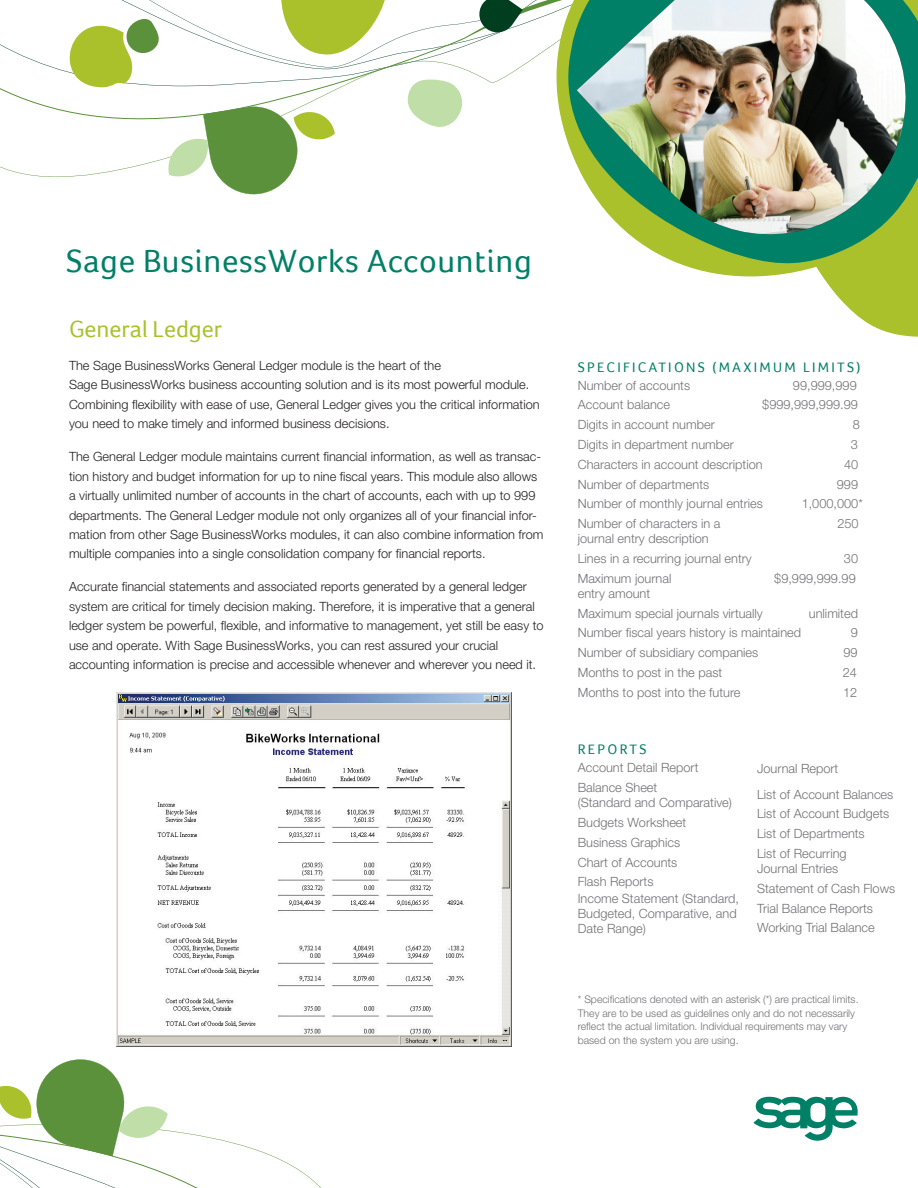
<style>
.page{position:relative;width:918px;height:1188px;background:#fff}
.page>*{position:absolute;margin:0;border:0;box-sizing:border-box;transform-origin:0 0}
.t1{font:33px "Foco";letter-spacing:.02em;color:#008066}
.t2{font:24px "Foco";color:#aac12c}
.t3{font:14.25px "Foco";letter-spacing:.16em;color:#008066}
.t4{font:300 12.75px/19.5px "Helvetica Neue";color:#231f20}
.t5{font:300 12.75px/19.8px "Helvetica Neue";color:#717074}
.t6{font:300 10.5px/13.5px "Helvetica Neue";color:#717074}
</style>
<div class="page">
<svg style="left:0;top:0;width:528px;height:177px"></svg>
<svg style="left:47px;top:1px;width:115px;height:87px"></svg>
<svg style="left:477px;top:0;width:46px;height:35px"></svg>
<svg style="left:167px;top:103px;width:168px;height:92px"></svg>
<svg style="left:0;top:1059px;width:321px;height:129px"></svg>
<svg style="left:753px;top:1097px;width:105px;height:44px"></svg>
<svg style="left:528px;top:0;width:390px;height:337px"></svg>
<svg style="left:563px;top:0;width:355px;height:267px"></svg>
<svg style="left:577px;top:0;width:341px;height:249px;background:#55a464"></svg>
<img style="left:577px;top:0;width:330px;height:236px">
<img style="left:117px;top:692px;width:395px;height:354px">
<h1 class="t1" style="left:66px;top:241px;width:467px">Sage BusinessWorks Accounting</h1>
<h2 class="t2" style="left:69px;top:315px;width:155px">General Ledger</h2>
<p class="t4" style="left:69px;top:355px;width:472px">The Sage BusinessWorks General Ledger module is the heart of the<br>Sage BusinessWorks business accounting solution and is its most powerful module.<br>Combining flexibility with ease of use, General Ledger gives you the critical information you need to make timely and informed business decisions.</p>
<p class="t4" style="left:69px;top:446px;width:476px">The General Ledger module maintains current financial information, as well as transac&shy;tion history and budget information for up to nine fiscal years. This module also allows a virtually unlimited number of accounts in the chart of accounts, each with up to 999 departments. The General Ledger module not only organizes all of your financial infor&shy;mation from other Sage BusinessWorks modules, it can also combine information from multiple companies into a single consolidation company for financial reports.</p>
<p class="t4" style="left:69px;top:577px;width:476px">Accurate financial statements and associated reports generated by a general ledger system are critical for timely decision making. Therefore, it is imperative that a general ledger system be powerful, flexible, and informative to management, yet still be easy to use and operate. With Sage BusinessWorks, you can rest assured your crucial accounting information is precise and accessible whenever and wherever you need it.</p>
<p class="t3" style="left:578px;top:359px;width:284px">Specifications (Ma xim um Lim its)</p>
<p class="t5" style="left:578px;top:375px;width:114px">Number of accounts</p>
<p class="t5" style="left:793px;top:375px;width:65px">99,999,999</p>
<p class="t5" style="left:578px;top:395px;width:94px">Account balance</p>
<p class="t5" style="left:762px;top:395px;width:97px">$999,999,999.99</p>
<p class="t5" style="left:578px;top:414px;width:138px">Digits in account number</p>
<p class="t5" style="left:853px;top:414px;width:9px">8</p>
<p class="t5" style="left:578px;top:434px;width:158px">Digits in department number</p>
<p class="t5" style="left:851px;top:434px;width:9px">3</p>
<p class="t5" style="left:578px;top:454px;width:186px">Characters in account description</p>
<p class="t5" style="left:844px;top:454px;width:16px">40</p>
<p class="t5" style="left:578px;top:474px;width:133px">Number of departments</p>
<p class="t5" style="left:837px;top:474px;width:23px">999</p>
<p class="t5" style="left:578px;top:494px;width:187px">Number of monthly journal entries</p>
<p class="t5" style="left:802px;top:494px;width:63px">1,000,000*</p>
<p class="t5" style="left:578px;top:513px;width:144px">Number of characters in a</p>
<p class="t5" style="left:837px;top:513px;width:23px">250</p>
<p class="t5" style="left:578px;top:528px;width:176px">journal entry description<br>Lines in a recurring journal entry</p>
<p class="t5" style="left:844px;top:548px;width:16px">30</p>
<p class="t5" style="left:578px;top:568px;width:95px">Maximum journal</p>
<p class="t5" style="left:774px;top:568px;width:83px">$9,999,999.99</p>
<p class="t5" style="left:578px;top:583px;width:187px">entry amount<br>Maximum special journals virtually</p>
<p class="t5" style="left:809px;top:603px;width:51px">unlimited</p>
<p class="t5" style="left:578px;top:623px;width:225px">Number fiscal years history is maintained</p>
<p class="t5" style="left:851px;top:623px;width:9px">9</p>
<p class="t5" style="left:578px;top:642px;width:182px">Number of subsidiary companies</p>
<p class="t5" style="left:843px;top:642px;width:16px">99</p>
<p class="t5" style="left:578px;top:662px;width:146px">Months to post in the past</p>
<p class="t5" style="left:843px;top:662px;width:16px">24</p>
<p class="t5" style="left:578px;top:682px;width:164px">Months to post into the future</p>
<p class="t5" style="left:843px;top:682px;width:16px">12</p>
<p class="t3" style="left:578px;top:741px;width:21px">REPO</p>
<p class="t3" style="left:620px;top:741px;width:28px">RTS</p>
<p class="t5" style="left:578px;top:758px;width:122px">Account Detail Report<br>Balance Sheet</p>
<p class="t5" style="left:578px;top:792px;width:156px">(Standard and Comparative)<br>Budgets Worksheet<br>Business Graphics<br>Chart of Accounts<br>Flash Reports</p>
<p class="t5" style="left:578px;top:891px;width:163px;line-height:15px">Income Statement (Standard,<br>Budgeted, Comparative, and<br>Date Range)</p>
<p class="t5" style="left:757px;top:755px;width:138px;line-height:25.8px">Journal Report<br>List of Account Balances</p>
<p class="t5" style="left:757px;top:804px;width:134px">List of Account Budgets<br>List of Departments<br>List of Recurring</p>
<p class="t5" style="left:757px;top:858px;width:140px">Journal Entries<br>Statement of Cash Flows<br>Trial Balance Reports<br>Working Trial Balance</p>
<p class="t6" style="left:578px;top:992px;width:282px">* Specifications denoted with an asterisk (*) are practical limits.<br>They are to be used as guidelines only and do not necessarily reflect the actual limitation. Individual requirements may vary based on the system you are using.</p>
</div>
